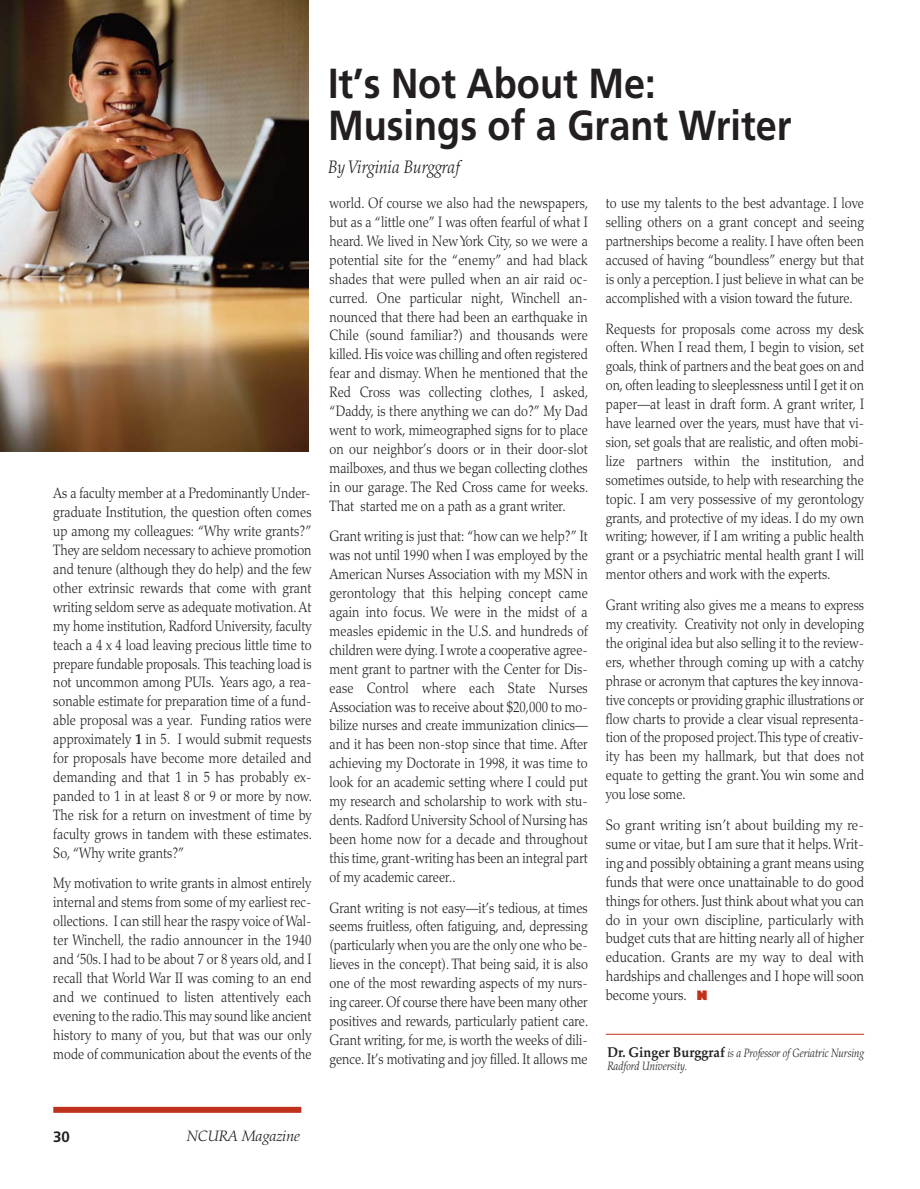
<style>
.page{position:relative;width:920px;height:1189px;background:#fff}
.page>*{position:absolute;margin:0;border:0;box-sizing:border-box;transform-origin:0 0}
.t1{font:700 42px/42px "Frutiger";color:#231f20;scale:.9 1}
.t2{font:italic 300 18px "Palatino";color:#231f20;scale:.9 1}
.t3{font:300 15px/18.9px "Palatino";color:#231f20;text-align:justify;scale:.85 1}
.t4{font:300 15px/18.9px "Palatino";color:#231f20;text-align:justify;scale:.88 1}
.t5{font:italic 300 15px "Palatino";color:#231f20}
.t6{font:700 15px "Frutiger";color:#231f20}
.t7{font:italic 300 12px/13.5px "Palatino";color:#231f20;scale:.85 1}
.s1{font-weight:700}
.s2{font-family:"Gill Sans";font-weight:800;font-size:12.75px;color:#bf311a}
.s3{font-weight:700;font-style:normal;font-size:14.25px}
</style>
<div class="page">
<div style="left:53px;top:1107px;width:248px;height:6px;background:#bf311a"></div>
<hr style="left:605px;top:1034px;width:258px;height:1px;background:#bf311a">
<img style="left:0;top:0;width:308px;height:452px">
<p class="t3" style="left:53px;top:486px;width:306px">As a faculty member at a Predominantly Under&shy;graduate Institution, the question often comes up among my colleagues: “Why write grants?” They are seldom necessary to achieve promotion and tenure (although they do help) and the few other extrinsic rewards that come with grant writing seldom serve as adequate motivation. At my home institution, Radford University, faculty teach a 4 x 4 load leaving precious little time to prepare fundable proposals. This teaching load is not uncommon among PUIs. Years ago, a rea&shy;sonable estimate for preparation time of a fund&shy;able proposal was a year. Funding ratios were approximately <span class="s1">1</span> in 5. I would submit requests for proposals have become more detailed and demanding and that 1 in 5 has probably ex&shy;panded to 1 in at least 8 or 9 or more by now.<br>The risk for a return on investment of time by faculty grows in tandem with these estimates.<br>So, “Why write grants?”</p>
<p class="t3" style="left:53px;top:876px;width:305px">My motivation to write grants in almost entirely internal and stems from some of my earliest rec&shy;ollections. I can still hear the raspy voice of Wal&shy;ter Winchell, the radio announcer in the 1940 and ‘50s. I had to be about 7 or 8 years old, and I recall that World War II was coming to an end and we continued to listen attentively each evening to the radio. This may sound like ancient history to many of you, but that was our only mode of communication about the events of the</p>
<h1 class="t1" style="left:328px;top:66px;width:516px">It’s Not About Me:<br>Musings of a Grant Writer</h1>
<p class="t2" style="left:328px;top:160px;width:148px">By Virginia Burggraf</p>
<p class="t3" style="left:329px;top:195px;width:306px">world. Of course we also had the newspapers, but as a “little one” I was often fearful of what I heard. We lived in New York City, so we were a potential site for the “enemy” and had black shades that were pulled when an air raid oc&shy;curred. One particular night, Winchell an&shy;nounced that there had been an earthquake in Chile (sound familiar?) and thousands were killed. His voice was chilling and often registered fear and dismay. When he mentioned that the Red Cross was collecting clothes, I asked, “Daddy, is there anything we can do?” My Dad went to work, mimeographed signs for to place on our neighbor’s doors or in their door-slot mailboxes, and thus we began collecting clothes in our garage. The Red Cross came for weeks.<br>That started me on a path as a grant writer.</p>
<p class="t3" style="left:329px;top:529px;width:305px">Grant writing is just that: “how can we help?” It was not until 1990 when I was employed by the American Nurses Association with my MSN in gerontology that this helping concept came again into focus. We were in the midst of a measles epidemic in the U.S. and hundreds of children were dying. I wrote a cooperative agree&shy;ment grant to partner with the Center for Dis&shy;ease Control where each State Nurses Association was to receive about $20,000 to mo&shy;bilize nurses and create immunization clinics— and it has been non-stop since that time. After achieving my Doctorate in 1998, it was time to look for an academic setting where I could put my research and scholarship to work with stu&shy;dents. Radford University School of Nursing has been home now for a decade and throughout this time, grant-writing has been an integral part of my academic career..</p>
<p class="t3" style="left:329px;top:900px;width:306px">Grant writing is not easy—it’s tedious, at times seems fruitless, often fatiguing, and, depressing (particularly when you are the only one who be&shy;lieves in the concept). That being said, it is also one of the most rewarding aspects of my nurs&shy;ing career. Of course there have been many other positives and rewards, particularly patient care.<br>Grant writing, for me, is worth the weeks of dili&shy;gence. It’s motivating and joy filled. It allows me</p>
<p class="t3" style="left:605px;top:195px;width:305px">to use my talents to the best advantage. I love selling others on a grant concept and seeing partnerships become a reality. I have often been accused of having “boundless” energy but that is only a perception. I just believe in what can be accomplished with a vision toward the future.</p>
<p class="t3" style="left:605px;top:321px;width:305px">Requests for proposals come across my desk often. When I read them, I begin to vision, set goals, think of partners and the beat goes on and on, often leading to sleeplessness until I get it on paper—at least in draft form. A grant writer, I have learned over the years, must have that vi&shy;sion, set goals that are realistic, and often mobi&shy;lize partners within the institution, and sometimes outside, to help with researching the topic. I am very possessive of my gerontology grants, and protective of my ideas. I do my own writing; however, if I am writing a public health grant or a psychiatric mental health grant I will mentor others and work with the experts.</p>
<p class="t3" style="left:605px;top:597px;width:305px">Grant writing also gives me a means to express my creativity. Creativity not only in developing the original idea but also selling it to the review&shy;ers, whether through coming up with a catchy phrase or acronym that captures the key innova&shy;tive concepts or providing graphic illustrations or flow charts to provide a clear visual representa&shy;tion of the proposed project. This type of creativ&shy;ity has been my hallmark, but that does not equate to getting the grant. You win some and you lose some.</p>
<p class="t4" style="left:605px;top:817px;width:295px">So grant writing isn’t about building my re&shy;sume or vitae, but I am sure that it helps. Writ&shy;ing and possibly obtaining a grant means using funds that were once unattainable to do good things for others. Just think about what you can do in your own discipline, particularly with budget cuts that are hitting nearly all of higher education. Grants are my way to deal with hardships and challenges and I hope will soon become yours. <span class="s2">N</span></p>
<p class="t7" style="left:607px;top:1047px;width:303px"><span class="s3">Dr. Ginger Burggraf</span> is a Professor of Geriatric Nursing<br>Radford University.</p>
<p class="t6" style="left:53px;top:1130px;width:18px">30</p>
<p class="t5" style="left:187px;top:1130px;width:115px">NCURA Magazine</p>
</div>
